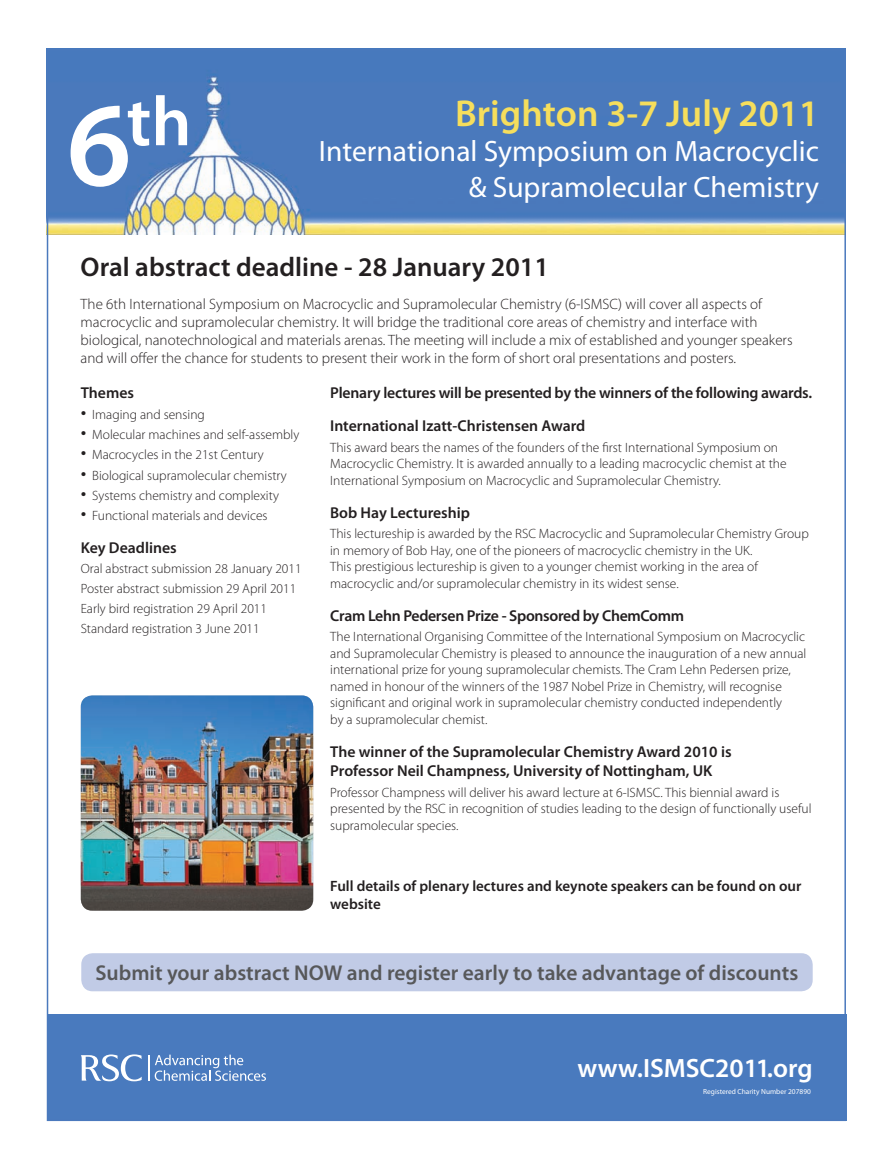
<style>
.page{position:relative;width:893px;height:1170px;background:#fff}
.page>*{position:absolute;margin:0;border:0;box-sizing:border-box;transform-origin:0 0}
.t1{font:600 120.75px "Myriad Pro";color:#fff}
.t2{font:600 70.5px "Myriad Pro";color:#fff}
.t3{font:600 37.65px "Myriad Pro";color:#f6de5c}
.t4{font:29.55px "Myriad Pro";color:#fff}
.t5{font:600 27px "Myriad Pro";color:#231f20}
.t6{font:600 26.55px "Myriad Pro";color:#fff}
.t7{font:600 21.45px "Myriad Pro";color:#57585a}
.t8{font:600 15.75px/33px "Myriad Pro";color:#231f20}
.t9{font:600 15.75px "Myriad Pro";letter-spacing:-.02em;color:#231f20}
.t10{font:300 15px/18px "Myriad Pro";color:#231f20}
.t11{font:600 15px/18px "Myriad Pro";color:#231f20}
.t12{font:300 13.5px/16.5px "Myriad Pro";color:#231f20}
.t13{font:300 13.35px/20px "Myriad Pro";color:#231f20}
.t14{font:7.35px "Myriad Pro";color:#fff}
.s1{font-size:22.5px}
</style>
<div class="page">
<div style="left:47px;top:1014px;width:799px;height:106px;background:#497abe"></div>
<svg style="left:155px;top:1054px;width:111px;height:26px"></svg>
<hr style="left:148px;top:1054px;width:2px;height:26px;background:#fff">
<svg style="left:81px;top:1054px;width:61px;height:27px"></svg>
<img style="left:50px;top:52px;width:793px;height:182px">
<img style="left:81px;top:695px;width:232px;height:215px;border-radius:11px">
<div style="left:81px;top:953px;width:732px;height:38px;background:#c1cbe6;border-radius:11px"></div>
<h2 class="t2" style="left:127px;top:95px;width:67px">th</h2>
<h1 class="t1" style="left:67px;top:99px;width:66px">6</h1>
<h3 class="t3" style="left:455px;top:99px;width:365px">Brighton 3-7 July 2011</h3>
<h3 class="t4" style="left:319px;top:140px;width:502px">International Symposium on Macrocyclic</h3>
<h3 class="t4" style="left:469px;top:176px;width:352px">&amp; Supramolecular Chemistry</h3>
<h3 class="t5" style="left:81px;top:256px;width:470px">Oral abstract deadline - 28 January 2011</h3>
<p class="t10" style="left:81px;top:296px;width:713px">The 6th International Symposium on Macrocyclic and Supramolecular Chemistry (6-ISMSC) will cover all aspects of macrocyclic and supramolecular chemistry. It will bridge the traditional core areas of chemistry and interface with biological, nanotechnological and materials arenas. The meeting will include a mix of established and younger speakers and will offer the chance for students to present their work in the form of short oral presentations and posters.</p>
<p class="t8" style="left:81px;top:377px;width:55px">Themes</p>
<p class="t12" style="left:81px;top:406px;width:126px"><span class="s1">•</span> Imaging and sensing</p>
<p class="t12" style="left:81px;top:427px;width:220px"><span class="s1">•</span> Molecular machines and self-assembly</p>
<p class="t12" style="left:81px;top:447px;width:185px"><span class="s1">•</span> Macrocycles in the 21st Century</p>
<p class="t12" style="left:81px;top:467px;width:208px"><span class="s1">•</span> Biological supramolecular chemistry</p>
<p class="t12" style="left:81px;top:488px;width:200px"><span class="s1">•</span> Systems chemistry and complexity</p>
<p class="t12" style="left:81px;top:508px;width:188px"><span class="s1">•</span> Functional materials and devices</p>
<p class="t8" style="left:81px;top:532px;width:98px">Key Deadlines</p>
<p class="t13" style="left:81px;top:559px;width:222px">Oral abstract submission 28 January 2011<br>Poster abstract submission 29 April 2011<br>Early bird registration 29 April 2011<br>Standard registration 3 June 2011</p>
<p class="t8" style="left:330px;top:377px;width:483px">Plenary lectures will be presented by the winners of the following awards.<br>International Izatt-Christensen Award</p>
<p class="t12" style="left:330px;top:440px;width:458px">This award bears the names of the founders of the first International Symposium on<br>Macrocyclic Chemistry. It is awarded annually to a leading macrocyclic chemist at the<br>International Symposium on Macrocyclic and Supramolecular Chemistry.</p>
<p class="t8" style="left:330px;top:497px;width:141px">Bob Hay Lectureship</p>
<p class="t12" style="left:330px;top:526px;width:480px">This lectureship is awarded by the RSC Macrocyclic and Supramolecular Chemistry Group in memory of Bob Hay, one of the pioneers of macrocyclic chemistry in the UK.<br>This prestigious lectureship is given to a younger chemist working in the area of macrocyclic and/or supramolecular chemistry in its widest sense.</p>
<p class="t9" style="left:330px;top:609px;width:355px">Cram Lehn Pedersen Prize - Sponsored by ChemComm</p>
<p class="t12" style="left:330px;top:629px;width:478px">The International Organising Committee of the International Symposium on Macrocyclic and Supramolecular Chemistry is pleased to announce the inauguration of a new annual international prize for young supramolecular chemists. The Cram Lehn Pedersen prize, named in honour of the winners of the 1987 Nobel Prize in Chemistry, will recognise significant and original work in supramolecular chemistry conducted independently<br>by a supramolecular chemist.</p>
<p class="t8" style="left:330px;top:743px;width:403px;line-height:19.4px">The winner of the Supramolecular Chemistry Award 2010 is<br>Professor Neil Champness, University of Nottingham, UK</p>
<p class="t12" style="left:330px;top:784px;width:483px">Professor Champness will deliver his award lecture at 6-ISMSC. This biennial award is presented by the RSC in recognition of studies leading to the design of functionally useful supramolecular species.</p>
<p class="t11" style="left:330px;top:877px;width:473px">Full details of plenary lectures and keynote speakers can be found on our website</p>
<h3 class="t7" style="left:95px;top:964px;width:704px">Submit your abstract NOW and register early to take advantage of discounts</h3>
<h3 class="t6" style="left:577px;top:1057px;width:237px">www.ISMSC2011.org</h3>
<p class="t14" style="left:703px;top:1088px;width:109px">Registered Charity Number 207890</p>
</div>
